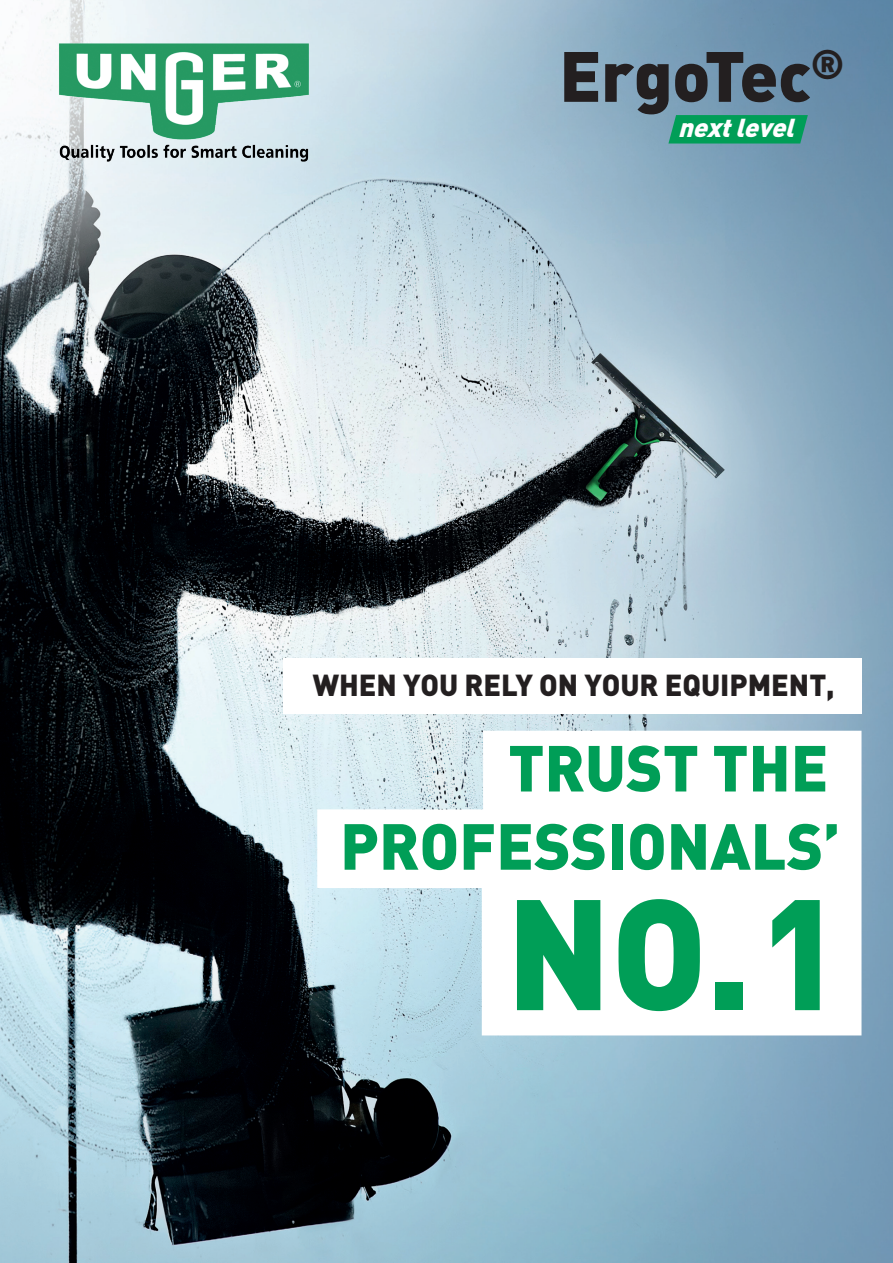
<style>
.page{position:relative;width:893px;height:1263px;background:#fff}
.page>*{position:absolute;margin:0;border:0;box-sizing:border-box;transform-origin:0 0}
.t1{font:900 154.65px "DIN Pro";color:#009e57}
.t2{font:900 70.05px "DIN Pro";letter-spacing:-.01em;color:#231f20}
.t3{font:900 64.05px/78.2px "DIN Pro";color:#009e57;text-align:right}
.t4{font:900 30px "DIN Pro";color:#231f20}
.t5{font:italic 900 25.65px "DIN Pro";color:#fff}
</style>
<div class="page">
<img style="left:0;top:0;width:893px;height:1263px">
<svg style="left:668px;top:115px;width:140px;height:29px;background:#099d5e"></svg>
<div style="left:283px;top:658px;width:578px;height:55px;background:#fff"></div>
<svg style="left:317px;top:731px;width:544px;height:304px"></svg>
<img style="left:57px;top:42px;width:253px;height:120px">
<h2 class="t2" style="left:559px;top:29px;width:287px">ErgoTec<sup>®</sup></h2>
<p class="t5" style="left:678px;top:111px;width:126px">nextlevel</p>
<p class="t4" style="left:313px;top:665px;width:523px">WHEN YOU RELY ON YOUR EQUIPMENT,</p>
<h3 class="t3" style="left:340px;top:727px;width:502px">TRUST THE<br>PROFESSIONALS’</h3>
<h1 class="t1" style="left:506px;top:849px;width:338px">NO.1</h1>
</div>
